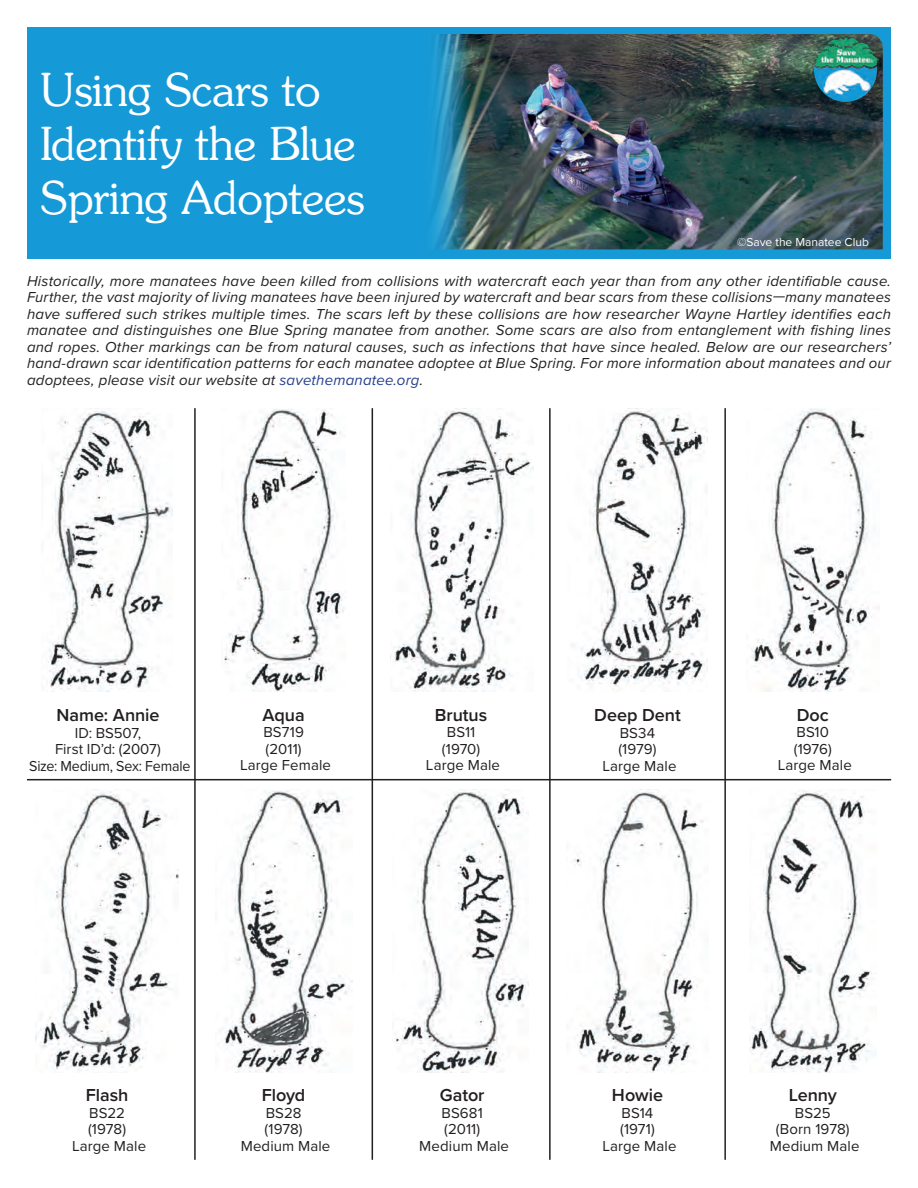
<style>
.page{position:relative;width:918px;height:1188px;background:#fff}
.page>*{position:absolute;margin:0;border:0;box-sizing:border-box;transform-origin:0 0}
.t1{font:45px/54px "Souvenir";color:#fff}
.t2{font:600 18px "Proxima Nova";letter-spacing:-.005em;color:#231f20}
.t3{font:italic 15px/16.5px "Proxima Nova";letter-spacing:.015em;color:#231f20;text-align:justify}
.t4{font:15px/16.5px "Proxima Nova";letter-spacing:.005em;color:#231f20;text-align:center}
.t5{font:12px "Proxima Nova";color:#fff}
.s1{color:#253f8e}
</style>
<div class="page">
<div style="left:27px;top:27px;width:864px;height:231px;background:#159ad7"></div>
<hr style="left:194px;top:408px;width:2px;height:752px;background:#231f20">
<hr style="left:372px;top:408px;width:1px;height:752px;background:#231f20">
<hr style="left:724px;top:408px;width:2px;height:752px;background:#231f20">
<hr style="left:549px;top:408px;width:2px;height:752px;background:#231f20">
<hr style="left:27px;top:779px;width:864px;height:1px;background:#231f20">
<img style="left:222px;top:409px;width:124px;height:282px">
<img style="left:394px;top:408px;width:140px;height:283px">
<img style="left:572px;top:408px;width:135px;height:282px">
<img style="left:48px;top:408px;width:124px;height:283px">
<img style="left:751px;top:408px;width:128px;height:283px">
<img style="left:220px;top:790px;width:132px;height:283px">
<img style="left:394px;top:790px;width:133px;height:283px">
<img style="left:574px;top:791px;width:130px;height:282px">
<img style="left:750px;top:790px;width:126px;height:283px">
<img style="left:35px;top:791px;width:144px;height:282px">
<img style="left:432px;top:34px;width:451px;height:215px">
<img style="left:814px;top:39px;width:64px;height:62px">
<h1 class="t1" style="left:40px;top:62px;width:325px">Using Scars to<br>Identify the Blue<br>Spring Adoptees</h1>
<p class="t5" style="left:737px;top:233px;width:133px">©Save the Manatee Club</p>
<p class="t3" style="left:27px;top:272px;width:866px">Historically, more manatees have been killed from collisions with watercraft each year than from any other identifiable cause.<br>Further, the vast majority of living manatees have been injured by watercraft and bear scars from these collisions—many manatees have suffered such strikes multiple times. The scars left by these collisions are how researcher Wayne Hartley identifies each manatee and distinguishes one Blue Spring manatee from another. Some scars are also from entanglement with fishing lines and ropes. Other markings can be from natural causes, such as infections that have since healed. Below are our researchers’ hand-drawn scar identification patterns for each manatee adoptee at Blue Spring. For more information about manatees and our adoptees, please visit our website at <span class="s1">savethemanatee.org</span>.</p>
<p class="t2" style="left:56px;top:702px;width:105px">Name: Annie</p>
<p class="t4" style="left:29px;top:724px;width:163px">ID: BS507,<br>First ID’d: (2007)<br>Size: Medium, Sex: Female</p>
<p class="t2" style="left:263px;top:701px;width:44px">Aqua</p>
<p class="t4" style="left:240px;top:723px;width:92px">BS719<br>(2011)<br>Large Female</p>
<p class="t2" style="left:435px;top:701px;width:54px">Brutus</p>
<p class="t4" style="left:426px;top:723px;width:76px">BS11<br>(1970)<br>Large Male</p>
<p class="t2" style="left:594px;top:702px;width:88px">Deep Dent</p>
<p class="t4" style="left:602px;top:724px;width:76px">BS34 (1979)<br>Large Male</p>
<p class="t2" style="left:797px;top:701px;width:34px">Doc</p>
<p class="t4" style="left:778px;top:723px;width:76px">BS10 (1976)<br>Large Male</p>
<p class="t2" style="left:86px;top:1082px;width:44px">Flash</p>
<p class="t4" style="left:72px;top:1104px;width:76px">BS22 (1978)<br>Large Male</p>
<p class="t2" style="left:262px;top:1082px;width:45px">Floyd</p>
<p class="t4" style="left:241px;top:1104px;width:91px">BS28<br>(1978)<br>Medium Male</p>
<p class="t2" style="left:440px;top:1082px;width:46px">Gator</p>
<p class="t4" style="left:419px;top:1104px;width:91px">BS681<br>(2011)<br>Medium Male</p>
<p class="t2" style="left:612px;top:1082px;width:53px">Howie</p>
<p class="t4" style="left:602px;top:1104px;width:76px">BS14<br>(1971)<br>Large Male</p>
<p class="t2" style="left:789px;top:1082px;width:50px">Lenny</p>
<p class="t4" style="left:770px;top:1104px;width:91px">BS25<br>(Born 1978)<br>Medium Male</p>
</div>
